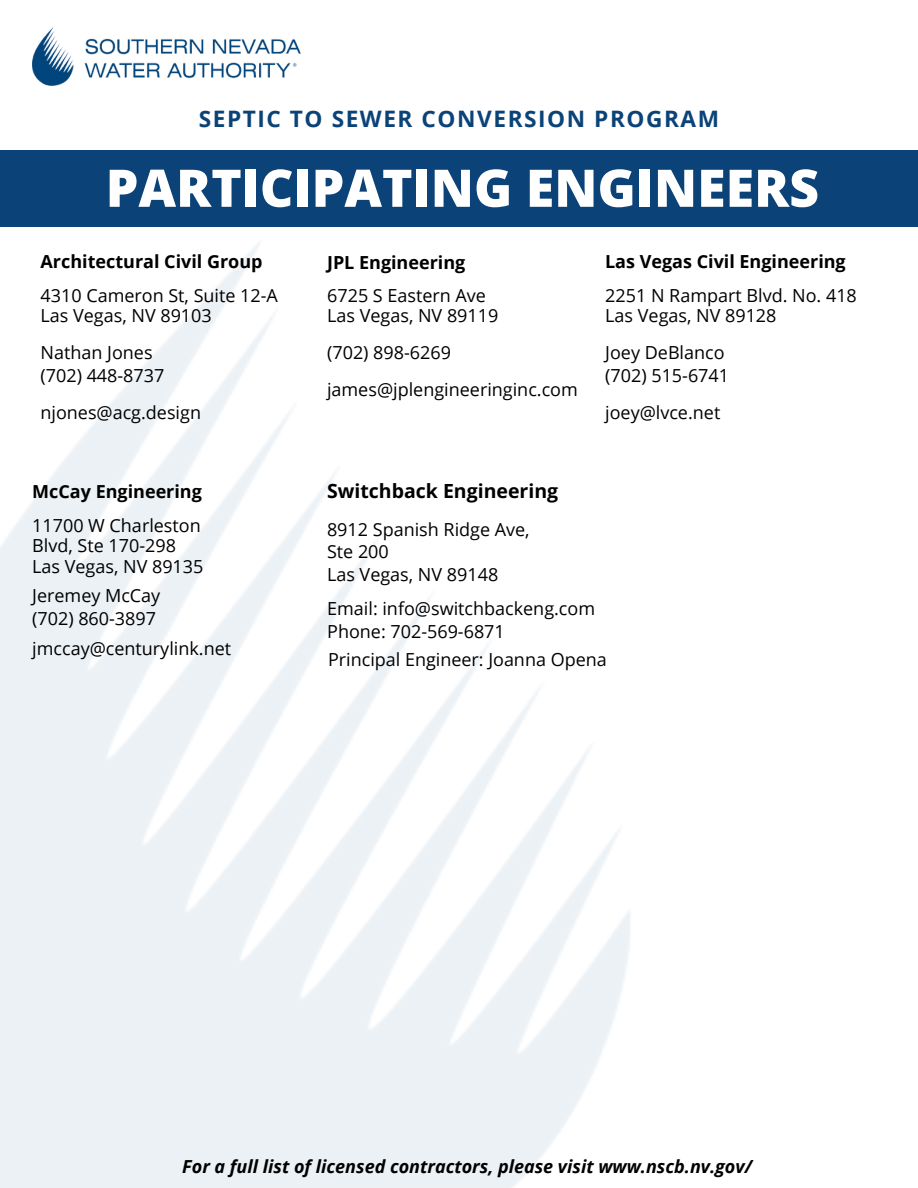
<style>
.page{position:relative;width:918px;height:1188px;background:#fff}
.page>*{position:absolute;margin:0;border:0;box-sizing:border-box;transform-origin:0 0}
.t1{font:800 51.9px "Open Sans";color:#fff}
.t2{font:700 22.65px "Open Sans";letter-spacing:.07em;color:#0b4378}
.t3{font:700 19.5px "Open Sans";color:#000}
.t4{font:18px/20.2px "Open Sans";color:#000}
.t5{font:700 18px "Open Sans";color:#000}
.t6{font:italic 700 18px "Open Sans";color:#000}
</style>
<div class="page">
<div style="left:0;top:150px;width:918px;height:77px;background:#0b4378"></div>
<img style="left:32px;top:28px;width:268px;height:57px">
<p class="t2" style="left:199px;top:103px;width:522px">SEPTIC TO SEWER CONVERSION PROGRAM</p>
<p class="t1" style="left:106px;top:151px;width:715px">PARTICIPATING ENGINEERS</p>
<p class="t5" style="left:41px;top:249px;width:224px">Architectural Civil Group</p>
<p class="t4" style="left:41px;top:285px;width:239px">4310 Cameron St, Suite 12-A</p>
<p class="t4" style="left:41px;top:305px;width:173px">Las Vegas, NV 89103</p>
<p class="t4" style="left:41px;top:342px;width:114px">Nathan Jones</p>
<p class="t4" style="left:41px;top:365px;width:125px">(702) 448-8737</p>
<p class="t4" style="left:40px;top:402px;width:162px">njones@acg.design</p>
<p class="t5" style="left:32px;top:479px;width:171px">McCay Engineering</p>
<p class="t4" style="left:32px;top:515px;width:170px">11700 W Charleston<br>Blvd, Ste 170-298</p>
<p class="t4" style="left:32px;top:556px;width:173px">Las Vegas, NV 89135</p>
<p class="t4" style="left:32px;top:585px;width:130px">Jeremey McCay</p>
<p class="t4" style="left:32px;top:608px;width:125px">(702) 860-3897</p>
<p class="t4" style="left:32px;top:638px;width:200px">jmccay@centurylink.net</p>
<p class="t5" style="left:327px;top:249px;width:140px">JPL Engineering</p>
<p class="t4" style="left:327px;top:285px;width:160px">6725 S Eastern Ave</p>
<p class="t4" style="left:327px;top:305px;width:173px">Las Vegas, NV 89119</p>
<p class="t4" style="left:327px;top:342px;width:125px">(702) 898-6269</p>
<p class="t4" style="left:327px;top:379px;width:252px">james@jplengineeringinc.com</p>
<p class="t5" style="left:605px;top:249px;width:242px">Las Vegas Civil Engineering</p>
<p class="t4" style="left:605px;top:285px;width:253px">2251 N Rampart Blvd. No. 418</p>
<p class="t4" style="left:605px;top:305px;width:173px">Las Vegas, NV 89128</p>
<p class="t4" style="left:605px;top:342px;width:121px">Joey DeBlanco</p>
<p class="t4" style="left:605px;top:365px;width:125px">(702) 515-6741</p>
<p class="t4" style="left:605px;top:402px;width:117px">joey@lvce.net</p>
<p class="t3" style="left:327px;top:477px;width:233px">Switchback Engineering</p>
<p class="t4" style="left:327px;top:518px;width:204px;line-height:22.5px">8912 Spanish Ridge Ave,<br>Ste 200</p>
<p class="t4" style="left:327px;top:564px;width:173px">Las Vegas, NV 89148</p>
<p class="t4" style="left:327px;top:598px;width:270px">Email: info@switchbackeng.com</p>
<p class="t4" style="left:327px;top:621px;width:179px">Phone: 702-569-6871</p>
<p class="t4" style="left:328px;top:649px;width:280px">Principal Engineer: Joanna Opena</p>
<p class="t6" style="left:182px;top:1153px;width:571px">For a full list of licensed contractors, please visit www.nscb.nv.gov/</p>
</div>
